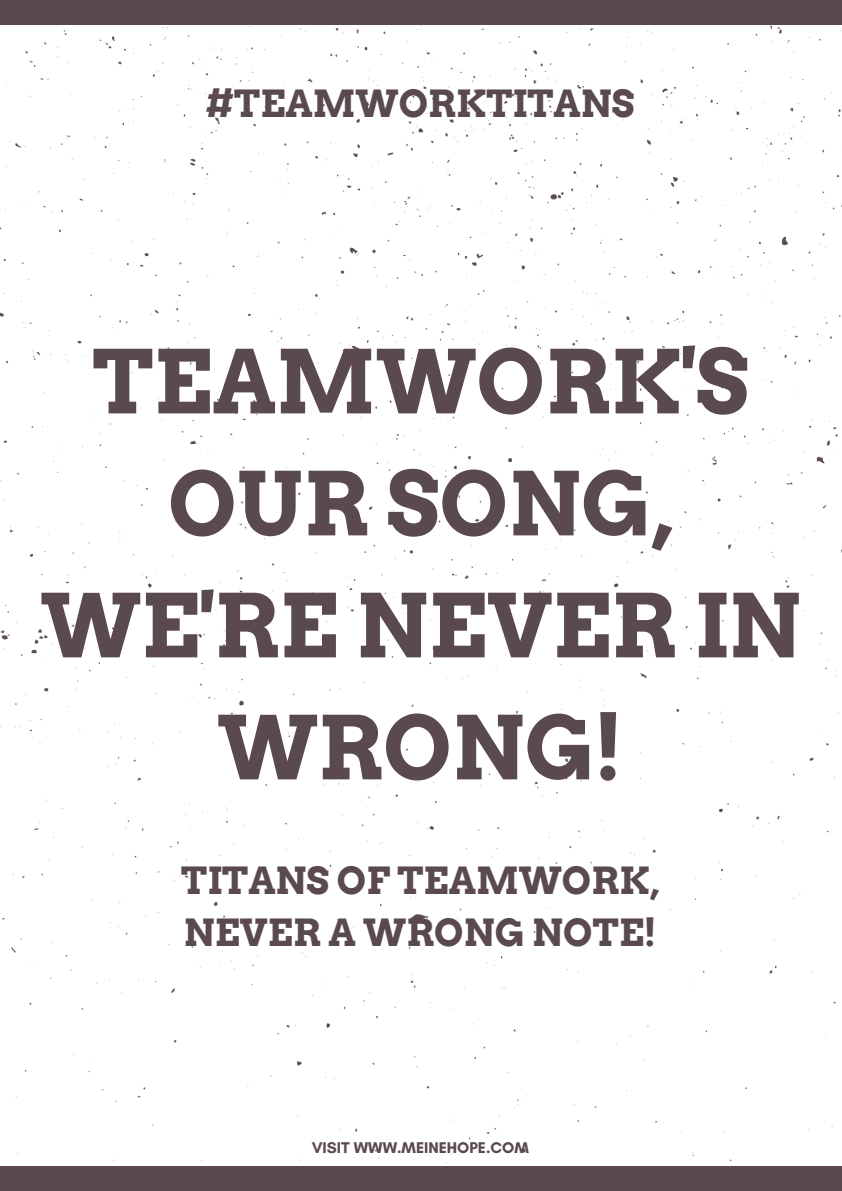
<style>
.page{position:relative;width:842px;height:1191px;background:#fff}
.page>*{position:absolute;margin:0;border:0;box-sizing:border-box;transform-origin:0 0}
.t1{font:700 87.3px/121.9px "Arvo";color:#5a494e;text-align:center}
.t2{font:700 37.4px/51.9px "Arvo";color:#5a494e}
.t3{font:700 15.8px "Glacial Indifference";color:#5a494e}
</style>
<div class="page">
<img style="left:0;top:24px;width:842px;height:1139px">
<div style="left:0;top:0;width:842px;height:24px;background:#5b494d"></div>
<div style="left:0;top:1166px;width:842px;height:24px;background:#5b494d"></div>
<p class="t2" style="left:206px;top:78px;width:430px">#TEAMWORKTITANS</p>
<p class="t1" style="left:41px;top:321px;width:762px">TEAMWORK'S<br>OUR SONG,<br>WE'RE NEVER IN<br>WRONG!</p>
<p class="t2" style="left:181px;top:854px;width:480px">TITANS OF TEAMWORK,<br>NEVER A WRONG NOTE!</p>
<p class="t3" style="left:312px;top:1137px;width:219px">VISIT WWW.MEINEHOPE.COM</p>
</div>
